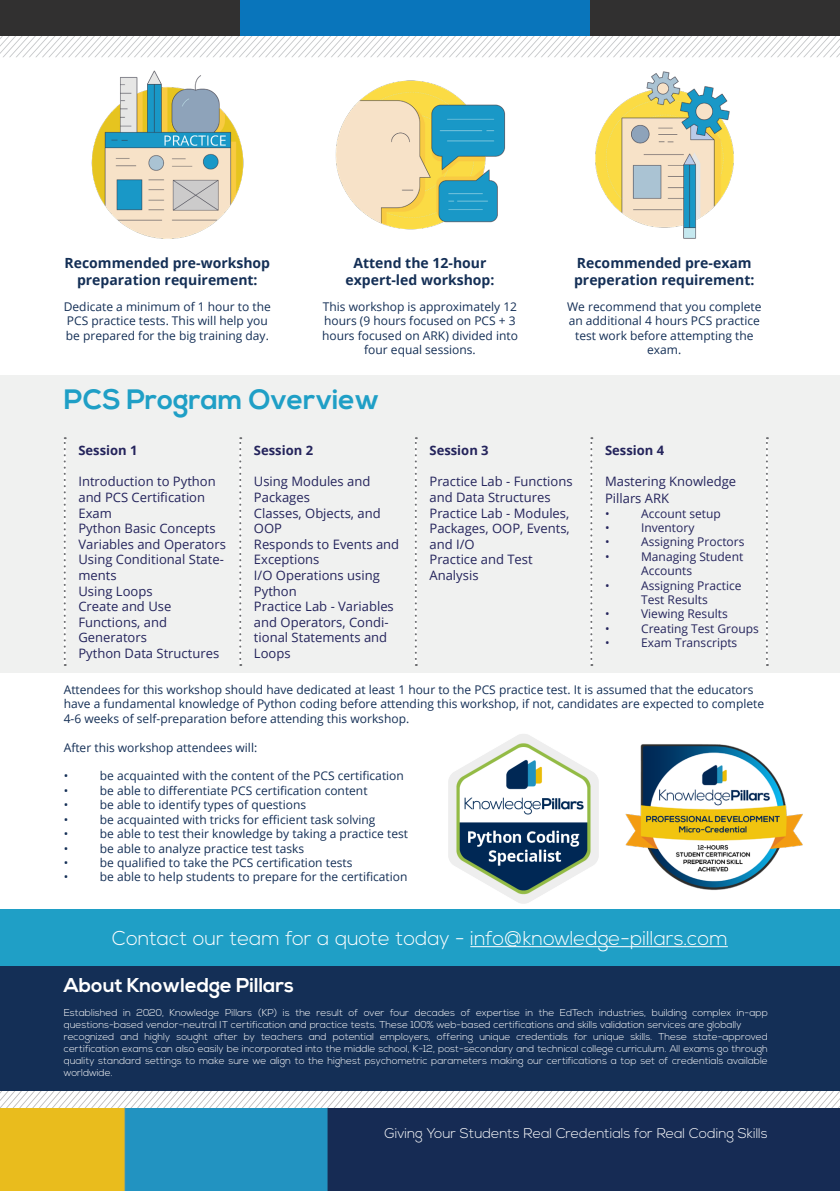
<style>
.page{position:relative;width:840px;height:1191px;background:#fff}
.page>*{position:absolute;margin:0;border:0;box-sizing:border-box;transform-origin:0 0}
.t1{font:700 28px "Nexa";color:#1f9fc6}
.t2{font:300 20px "Nexa";color:#fff}
.t3{font:700 20px "Nexa";color:#fff}
.t4{font:700 14px/16.8px "Open Sans";color:#142f56;text-align:center}
.t5{font:300 14px "Nexa";color:#fff}
.t6{font:13px/15.6px "Open Sans";color:#24245c}
.t7{font:700 13px "Open Sans";color:#24245c}
.t8{font:12px/14.4px "Open Sans";color:#142f56}
.t9{font:12px/14.4px "Open Sans";color:#24245c}
.t10{font:300 10px/12px "Nexa";color:#fff}
</style>
<div class="page">
<svg style="left:0;top:36px;width:839px;height:21px"></svg>
<div style="left:0;top:0;width:839px;height:36px;background:#313030"></div>
<div style="left:240px;top:0;width:349px;height:36px;background:#0975bb"></div>
<div style="left:0;top:965px;width:839px;height:125px;background:#142f56"></div>
<svg style="left:0;top:1090px;width:839px;height:18px"></svg>
<img style="left:0;top:1108px;width:839px;height:83px">
<img style="left:91px;top:70px;width:153px;height:169px">
<img style="left:335px;top:80px;width:170px;height:150px">
<img style="left:595px;top:71px;width:139px;height:168px">
<div style="left:0;top:909px;width:839px;height:56px;background:#1f9fc6"></div>
<div style="left:0;top:375px;width:839px;height:297px;background:#f0f1f0"></div>
<hr style="left:470px;top:946px;width:257px;height:1px;background:#fff">
<img style="left:625px;top:744px;width:178px;height:146px">
<img style="left:448px;top:734px;width:151px;height:170px">
<svg style="left:64px;top:437px;width:2px;height:229px"></svg>
<svg style="left:239px;top:437px;width:2px;height:229px"></svg>
<svg style="left:414px;top:437px;width:2px;height:229px"></svg>
<svg style="left:590px;top:437px;width:2px;height:229px"></svg>
<svg style="left:766px;top:437px;width:1px;height:229px"></svg>
<p class="t4" style="left:65px;top:254px;width:207px">Recommended pre-workshop preparation requirement:</p>
<p class="t8" style="left:64px;top:299px;width:208px">Dedicate a minimum of 1 hour to the<br>PCS practice tests. This will help you be prepared for the big training day.</p>
<p class="t4" style="left:345px;top:254px;width:150px">Attend the 12-hour expert-led workshop:</p>
<p class="t8" style="left:322px;top:299px;width:197px;text-align:center">This workshop is approximately 12 hours (9 hours focused on PCS + 3 hours focused on ARK) divided into four equal sessions.</p>
<p class="t4" style="left:573px;top:254px;width:182px;text-align:left">Recommended pre-exam preperation requirement:</p>
<p class="t8" style="left:567px;top:299px;width:196px;text-align:center">We recommend that you complete an additional 4 hours PCS practice test work before attempting the exam.</p>
<p class="t1" style="left:64px;top:383px;width:317px">PCS Program Overview</p>
<p class="t7" style="left:78px;top:441px;width:61px">Session 1</p>
<p class="t6" style="left:78px;top:473px;width:139px">Introduction to Python and PCS Certification<br>Exam</p>
<p class="t6" style="left:78px;top:520px;width:139px">Python Basic Concepts</p>
<p class="t6" style="left:78px;top:536px;width:149px">Variables and Operators</p>
<p class="t6" style="left:78px;top:551px;width:147px">Using Conditional State&shy;ments</p>
<p class="t6" style="left:78px;top:583px;width:76px">Using Loops</p>
<p class="t6" style="left:78px;top:598px;width:94px">Create and Use<br>Functions, and<br>Generators</p>
<p class="t6" style="left:78px;top:645px;width:142px">Python Data Structures</p>
<p class="t7" style="left:254px;top:441px;width:61px">Session 2</p>
<p class="t6" style="left:254px;top:473px;width:118px">Using Modules and<br>Packages</p>
<p class="t6" style="left:254px;top:505px;width:128px">Classes, Objects, and<br>OOP</p>
<p class="t6" style="left:254px;top:536px;width:147px">Responds to Events and<br>Exceptions</p>
<p class="t6" style="left:254px;top:567px;width:127px">I/O Operations using<br>Python</p>
<p class="t6" style="left:254px;top:598px;width:141px">Practice Lab - Variables and Operators, Condi&shy;tional Statements and<br>Loops</p>
<p class="t7" style="left:429px;top:441px;width:61px">Session 3</p>
<p class="t6" style="left:429px;top:473px;width:144px">Practice Lab - Functions and Data Structures</p>
<p class="t6" style="left:429px;top:505px;width:142px;text-align:justify">Practice Lab - Modules, Packages, OOP, Events, and I/O</p>
<p class="t6" style="left:429px;top:551px;width:105px">Practice and Test<br>Analysis</p>
<p class="t7" style="left:604px;top:441px;width:61px">Session 4</p>
<p class="t6" style="left:604px;top:473px;width:133px;line-height:16.8px">Mastering Knowledge<br>Pillars ARK</p>
<p class="t9" style="left:604px;top:505px;width:6px">•</p>
<p class="t9" style="left:640px;top:505px;width:81px">Account setup</p>
<p class="t9" style="left:604px;top:520px;width:6px">•</p>
<p class="t9" style="left:640px;top:520px;width:55px">Inventory</p>
<p class="t9" style="left:604px;top:534px;width:6px">•</p>
<p class="t9" style="left:640px;top:534px;width:105px">Assigning Proctors</p>
<p class="t9" style="left:604px;top:549px;width:6px">•</p>
<p class="t9" style="left:640px;top:549px;width:104px">Managing Student<br>Accounts</p>
<p class="t9" style="left:604px;top:577px;width:6px">•</p>
<p class="t9" style="left:640px;top:577px;width:102px">Assigning Practice<br>Test Results</p>
<p class="t9" style="left:604px;top:606px;width:6px">•</p>
<p class="t9" style="left:640px;top:606px;width:88px">Viewing Results</p>
<p class="t9" style="left:604px;top:621px;width:6px">•</p>
<p class="t9" style="left:640px;top:621px;width:119px">Creating Test Groups</p>
<p class="t9" style="left:604px;top:635px;width:6px">•</p>
<p class="t9" style="left:640px;top:635px;width:98px">Exam Transcripts</p>
<p class="t8" style="left:64px;top:682px;width:701px">Attendees for this workshop should have dedicated at least 1 hour to the PCS practice test. It is assumed that the educators have a fundamental knowledge of Python coding before attending this workshop, if not, candidates are expected to complete<br>4-6 weeks of self-preparation before attending this workshop.</p>
<p class="t8" style="left:64px;top:740px;width:195px">After this workshop attendees will:</p>
<p class="t8" style="left:64px;top:768px;width:6px">•</p>
<p class="t8" style="left:100px;top:768px;width:305px">be acquainted with the content of the PCS certification</p>
<p class="t8" style="left:64px;top:783px;width:6px">•</p>
<p class="t8" style="left:100px;top:783px;width:269px">be able to differentiate PCS certification content</p>
<p class="t8" style="left:64px;top:797px;width:6px">•</p>
<p class="t8" style="left:100px;top:797px;width:208px">be able to identify types of questions</p>
<p class="t8" style="left:64px;top:812px;width:6px">•</p>
<p class="t8" style="left:100px;top:812px;width:277px">be acquainted with tricks for efficient task solving</p>
<p class="t8" style="left:64px;top:826px;width:6px">•</p>
<p class="t8" style="left:100px;top:826px;width:309px">be able to test their knowledge by taking a practice test</p>
<p class="t8" style="left:64px;top:840px;width:6px">•</p>
<p class="t8" style="left:100px;top:840px;width:206px">be able to analyze practice test tasks</p>
<p class="t8" style="left:64px;top:855px;width:6px">•</p>
<p class="t8" style="left:100px;top:855px;width:254px">be qualified to take the PCS certification tests</p>
<p class="t8" style="left:64px;top:869px;width:6px">•</p>
<p class="t8" style="left:100px;top:869px;width:309px">be able to help students to prepare for the certification</p>
<p class="t2" style="left:112px;top:926px;width:616px">Contact our team for a quote today - info@knowledge-pillars.com</p>
<p class="t3" style="left:64px;top:973px;width:232px">About Knowledge Pillars</p>
<p class="t10" style="left:64px;top:1006px;width:705px">Established in 2020, Knowledge Pillars (KP) is the result of over four decades of expertise in the EdTech industries, building complex in-app questions-based vendor-neutral IT certification and practice tests. These 100% web-based certifications and skills validation services are globally</p>
<p class="t10" style="left:64px;top:1030px;width:705px;text-align:justify">recognized and highly sought after by teachers and potential employers, offering unique credentials for unique skills. These state-approved certification exams can also easily be incorporated into the middle school, K-12, post-secondary and technical college curriculum. All exams go through quality standard settings to make sure we align to the highest psychometric parameters making our certifications a top set of credentials available worldwide.</p>
<p class="t5" style="left:384px;top:1125px;width:384px">Giving Your Students Real Credentials for Real Coding Skills</p>
</div>
